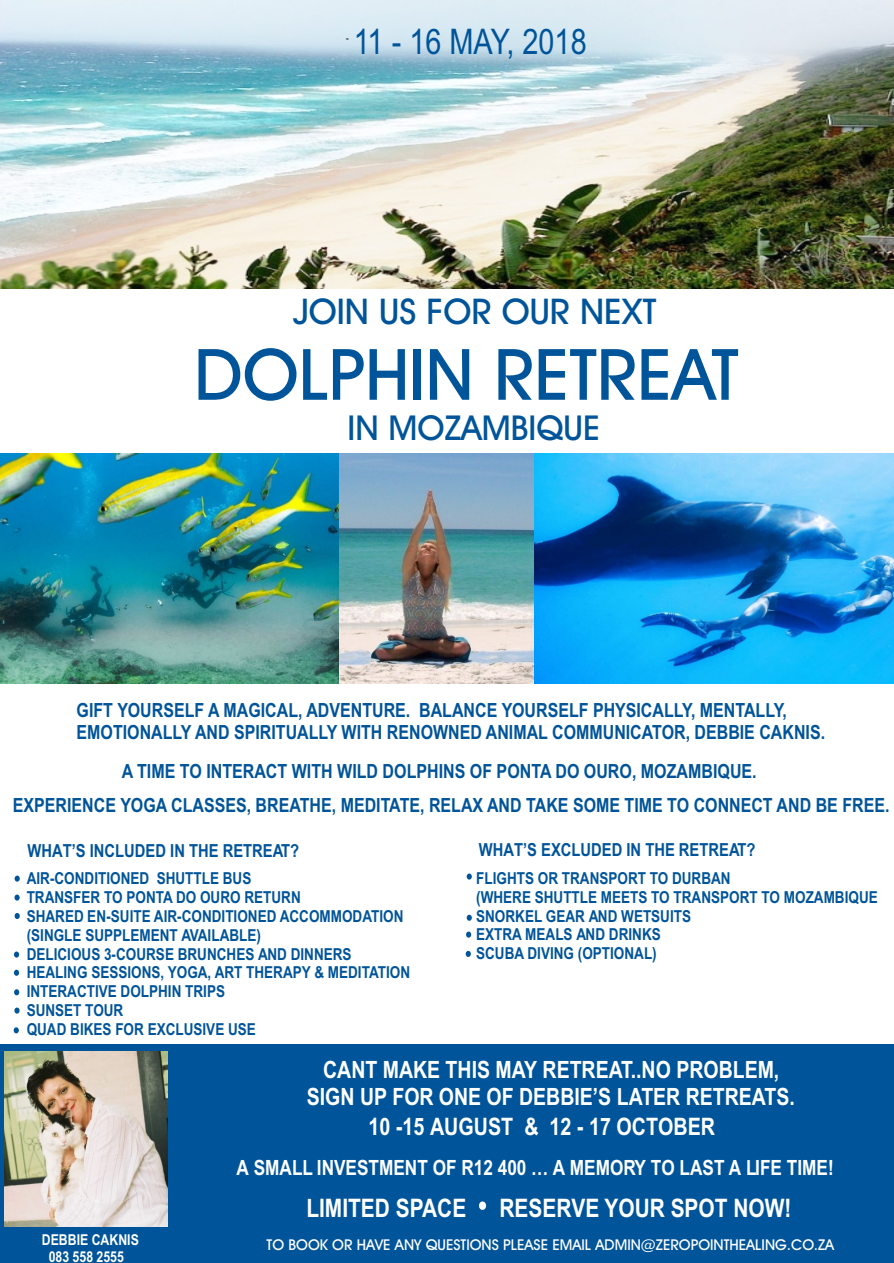
<style>
.page{position:relative;width:894px;height:1263px;background:#fff}
.page>*{position:absolute;margin:0;border:0;box-sizing:border-box;transform-origin:0 0}
.t1{font:71.25px "Avant Garde Md BT";color:#005499}
.t2{font:35.55px "Avant Garde Md BT";color:#005499}
.t3{font:35.25px "Arial Narrow";color:#005499}
.t4{font:34.5px "Avant Garde Md BT";color:#005499}
.t5{font:700 25.5px "Arial Narrow";color:#fff}
.t6{font:700 24px "Arial Narrow";color:#fff}
.t7{font:700 23.85px/27.2px "Arial Narrow";color:#fff;text-align:center}
.t8{font:700 21px "Arial Narrow";color:#fff}
.t9{font:700 19.5px/22.4px "Arial Narrow";color:#005499}
.t10{font:700 18px "Arial Narrow";color:#005499}
.t11{font:700 16.5px/18.9px "Arial Narrow";color:#005499}
.t12{font:15px "Avant Garde Md BT";color:#fff}
.t13{font:700 15px/17.1px "Arial Narrow";color:#fff;text-align:center}
</style>
<div class="page">
<img style="left:0;top:0;width:894px;height:288px">
<div style="left:0;top:1044px;width:894px;height:219px;background:#005499"></div>
<div style="left:479px;top:1201px;width:7px;height:9px;background:#fff;border-radius:50%"></div>
<img style="left:339px;top:453px;width:195px;height:230px">
<img style="left:0;top:453px;width:339px;height:230px">
<img style="left:534px;top:453px;width:360px;height:231px">
<img style="left:5px;top:1051px;width:163px;height:175px">
<svg style="left:14px;top:952px;width:5px;height:6px"></svg>
<svg style="left:15px;top:913px;width:5px;height:6px"></svg>
<svg style="left:15px;top:895px;width:5px;height:6px"></svg>
<svg style="left:15px;top:876px;width:5px;height:6px"></svg>
<svg style="left:14px;top:970px;width:5px;height:6px"></svg>
<svg style="left:14px;top:989px;width:5px;height:6px"></svg>
<svg style="left:14px;top:1027px;width:5px;height:6px"></svg>
<svg style="left:14px;top:1008px;width:6px;height:6px"></svg>
<svg style="left:466px;top:932px;width:5px;height:6px"></svg>
<svg style="left:466px;top:951px;width:5px;height:6px"></svg>
<svg style="left:467px;top:915px;width:5px;height:6px"></svg>
<svg style="left:467px;top:874px;width:5px;height:6px"></svg>
<h3 class="t3" style="left:354px;top:29px;width:235px">11 - 16 MAY, 2018</h3>
<h2 class="t2" style="left:293px;top:297px;width:365px">JOIN US FOR OUR NEXT</h2>
<h1 class="t1" style="left:194px;top:346px;width:546px">DOLPHIN RETREAT</h1>
<h3 class="t4" style="left:348px;top:414px;width:254px">IN MOZAMBIQUE</h3>
<p class="t9" style="left:77px;top:700px;width:750px">GIFT YOURSELF A MAGICAL, ADVENTURE. BALANCE YOURSELF PHYSICALLY, MENTALLY,<br>EMOTIONALLY AND SPIRITUALLY WITH RENOWNED ANIMAL COMMUNICATOR, DEBBIE CAKNIS.</p>
<p class="t9" style="left:13px;top:755px;width:878px;line-height:34.7px;text-indent:109px">A TIME TO INTERACT WITH WILD DOLPHINS OF PONTA DO OURO, MOZAMBIQUE.<br>EXPERIENCE YOGA CLASSES, BREATHE, MEDITATE, RELAX AND TAKE SOME TIME TO CONNECT AND BE FREE.</p>
<p class="t10" style="left:28px;top:843px;width:273px">WHAT’S INCLUDED IN THE RETREAT?</p>
<p class="t11" style="left:27px;top:870px;width:385px">AIR-CONDITIONED SHUTTLE BUS<br>TRANSFER TO PONTA DO OURO RETURN<br>SHARED EN-SUITE AIR-CONDITIONED ACCOMMODATION (SINGLE SUPPLEMENT AVAILABLE)<br>DELICIOUS 3-COURSE BRUNCHES AND DINNERS HEALING SESSIONS, YOGA, ART THERAPY &amp; MEDITATION INTERACTIVE DOLPHIN TRIPS<br>SUNSET TOUR<br>QUAD BIKES FOR EXCLUSIVE USE</p>
<p class="t10" style="left:479px;top:842px;width:278px">WHAT’S EXCLUDED IN THE RETREAT?</p>
<p class="t11" style="left:476px;top:870px;width:403px">FLIGHTS OR TRANSPORT TO DURBAN<br>(WHERE SHUTTLE MEETS TO TRANSPORT TO MOZAMBIQUE<br>SNORKEL GEAR AND WETSUITS<br>EXTRA MEALS AND DRINKS<br>SCUBA DIVING (OPTIONAL)</p>
<h3 class="t7" style="left:307px;top:1058px;width:490px">CANT MAKE THIS MAY RETREAT..NO PROBLEM,<br>SIGN UP FOR ONE OF DEBBIE’S LATER RETREATS.</h3>
<h3 class="t6" style="left:369px;top:1118px;width:348px">10 -15 AUGUST &amp; 12 - 17 OCTOBER</h3>
<p class="t13" style="left:42px;top:1232px;width:99px">DEBBIE CAKNIS<br>083 558 2555</p>
<p class="t8" style="left:237px;top:1160px;width:599px">A SMALL INVESTMENT OF R12 400 … A MEMORY TO LAST A LIFE TIME!</p>
<h3 class="t5" style="left:499px;top:1198px;width:294px">RESERVE YOUR SPOT NOW!</h3>
<p class="t12" style="left:267px;top:1239px;width:569px">TO BOOK OR HAVE ANY QUESTIONS PLEASE EMAIL ADMIN@ZEROPOINTHEALING.CO.ZA</p>
<h3 class="t5" style="left:306px;top:1199px;width:161px">LIMITED SPACE</h3>
</div>
